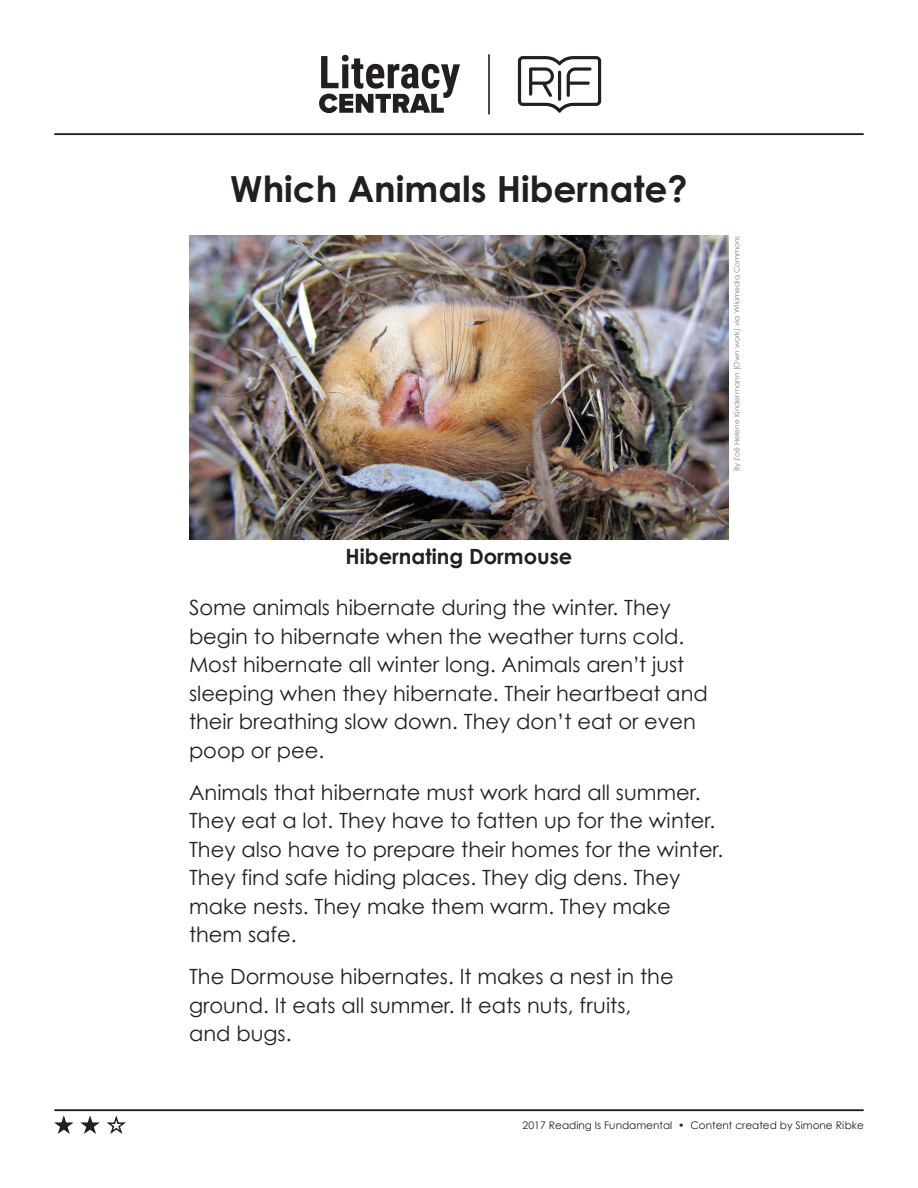
<style>
.page{position:relative;width:918px;height:1188px;background:#fff}
.page>*{position:absolute;margin:0;border:0;box-sizing:border-box;transform-origin:0 0}
.t1{font:700 36px "Century Gothic";color:#231f20}
.t2{font:21px/28.5px "Century Gothic";color:#231f20}
.t3{font:700 21px "Century Gothic";color:#231f20}
.t4{font:10.5px "Century Gothic";color:#231f20}
.t5{font:7.5px "Century Gothic";color:#808285}
</style>
<div class="page">
<svg style="left:319px;top:55px;width:141px;height:58px"></svg>
<svg style="left:518px;top:56px;width:83px;height:57px"></svg>
<hr style="left:488px;top:55px;width:2px;height:59px;background:#231f20">
<svg style="left:54px;top:1116px;width:72px;height:18px"></svg>
<hr style="left:55px;top:133px;width:808px;height:2px;background:#231f20">
<hr style="left:55px;top:1109px;width:808px;height:2px;background:#231f20">
<img style="left:189px;top:236px;width:540px;height:303px">
<h1 class="t1" style="left:230px;top:166px;width:459px">Which Animals Hibernate?</h1>
<p class="t5" style="left:732px;top:471px;width:237px;rotate:-90deg">By Zoë Helene Kindermann (Own work) via Wikimedia Commons</p>
<p class="t3" style="left:346px;top:543px;width:228px">Hibernating Dormouse</p>
<p class="t2" style="left:189px;top:593px;width:520px">Some animals hibernate during the winter. They begin to hibernate when the weather turns cold.<br>Most hibernate all winter long. Animals aren’t just sleeping when they hibernate. Their heartbeat and their breathing slow down. They don’t eat or even poop or pee.</p>
<p class="t2" style="left:189px;top:777px;width:536px">Animals that hibernate must work hard all summer.<br>They eat a lot. They have to fatten up for the winter.<br>They also have to prepare their homes for the winter.<br>They find safe hiding places. They dig dens. They make nests. They make them warm. They make them safe.</p>
<p class="t2" style="left:189px;top:962px;width:486px">The Dormouse hibernates. It makes a nest in the ground. It eats all summer. It eats nuts, fruits, and bugs.</p>
<p class="t4" style="left:523px;top:1118px;width:343px">2017 Reading Is Fundamental • Content created by Simone Ribke</p>
</div>
